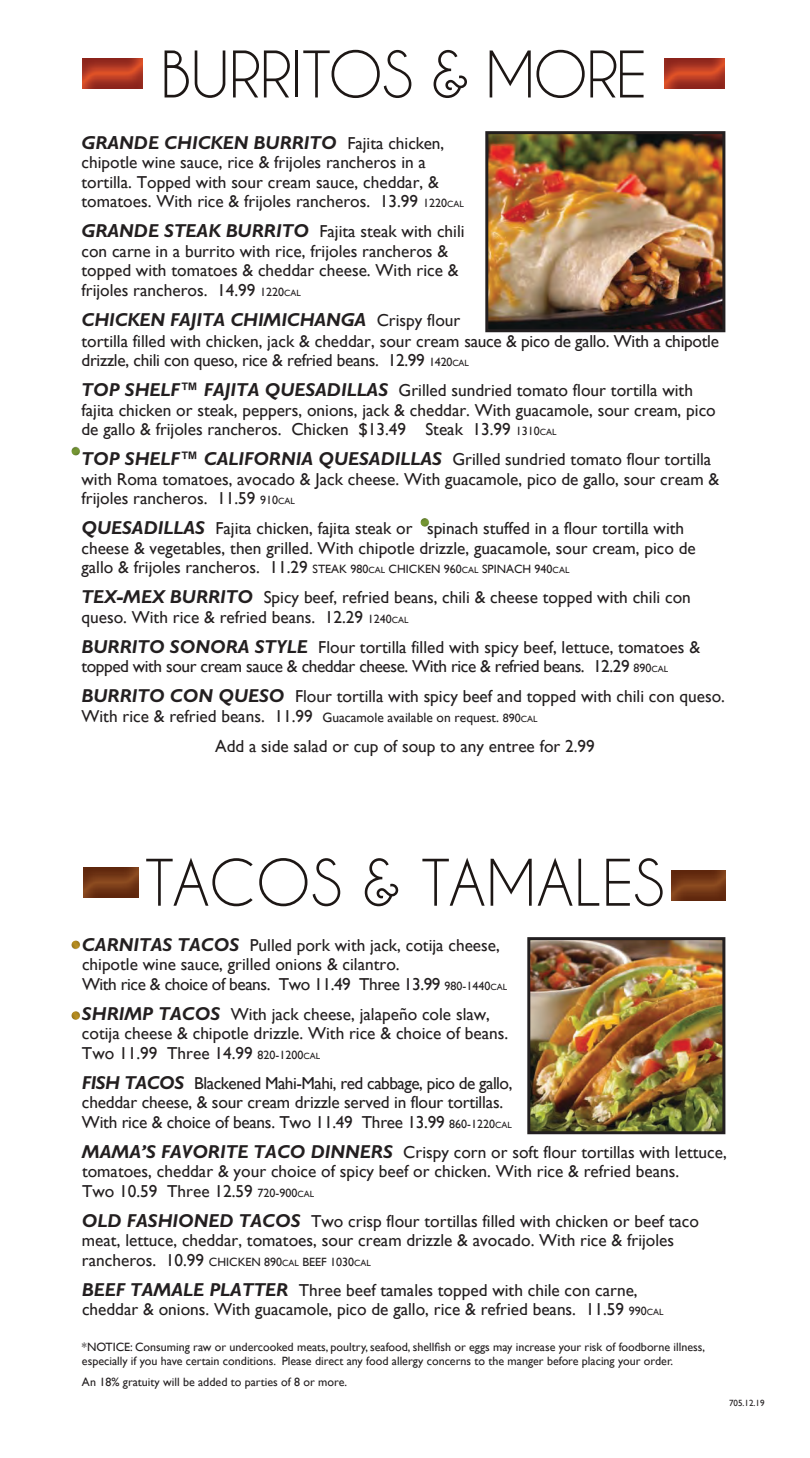
<style>
.page{position:relative;width:810px;height:1458px;background:#fff}
.page>*{position:absolute;margin:0;border:0;box-sizing:border-box;transform-origin:0 0}
.t1{font:60.15px "Caviar Dreams";color:#1d1715}
.t2{font:60.15px "Caviar Dreams";letter-spacing:-.02em;color:#1d1715}
.t3{font:italic 700 18.75px "Gill Sans";letter-spacing:-.005em;color:#231f20}
.t4{font:17.25px/19.5px "Gill Sans";color:#231f20}
.t5{font:17.25px/19.5px "Gill Sans";letter-spacing:-.025em;color:#231f20}
.t6{font:15px "Wingdings";color:#8bb23e}
.t7{font:15px "Wingdings";color:#d8a728}
.t8{font:13.5px "Gill Sans";color:#231f20}
.t9{font:12px/14.4px "Gill Sans";color:#231f20}
.t10{font:9px "Gill Sans";color:#231f20}
.s1{font-weight:400;font-style:normal;font-size:17.25px}
.s2{font-size:12px}
.s3{font-size:9px}
.s4{font-weight:700;font-style:italic;font-size:18.75px}
.s5{font-size:17.25px}
</style>
<div class="page">
<img style="left:489px;top:135px;width:232px;height:193px">
<div style="left:485px;top:131px;width:240px;height:201px;border:3px solid #231f20"></div>
<img style="left:83px;top:59px;width:59px;height:30px">
<img style="left:665px;top:59px;width:60px;height:30px">
<img style="left:671px;top:870px;width:55px;height:30px">
<img style="left:84px;top:867px;width:54px;height:30px">
<img style="left:531px;top:941px;width:190px;height:189px">
<div style="left:527px;top:937px;width:198px;height:197px;border:3px solid #231f20"></div>
<h1 class="t2" style="left:160px;top:39px;width:489px">BURRITOS &amp; MORE</h1>
<p class="t3" style="left:82px;top:132px;width:364px">GRANDE CHICKEN BURRITO <span class="s1">Fajita chicken,</span></p>
<p class="t4" style="left:82px;top:153px;width:384px">chipotle wine sauce, rice &amp; frijoles rancheros in a tortilla. Topped with sour cream sauce, cheddar, &amp; tomatoes. With rice &amp; frijoles rancheros. 13.99 <span class="s2">1220</span><span class="s3">CAL</span></p>
<p class="t4" style="left:81px;top:222px;width:385px"><span class="s4">GRANDE STEAK BURRITO</span> Fajita steak with chili con carne in a burrito with rice, frijoles rancheros &amp; topped with tomatoes &amp; cheddar cheese. With rice &amp; frijoles rancheros. 14.99 <span class="s2">1220</span><span class="s3">CAL</span></p>
<p class="t3" style="left:82px;top:309px;width:380px">CHICKEN FAJITA CHIMICHANGA <span class="s1">Crispy flour</span></p>
<p class="t4" style="left:81px;top:331px;width:639px">tortilla filled with chicken, jack &amp; cheddar, sour cream sauce &amp; pico de gallo. With a chipotle drizzle, chili con queso, rice &amp; refried beans. 12.99 <span class="s2">1420</span><span class="s3">CAL</span></p>
<p class="t4" style="left:82px;top:381px;width:636px"><span class="s4">TOP SHELF™ FAJITA QUESADILLAS</span> Grilled sundried tomato flour tortilla with fajita chicken or steak, peppers, onions, jack &amp; cheddar. With guacamole, sour cream, pico de gallo &amp; frijoles rancheros. Chicken $13.49 Steak 13.99 <span class="s2">1310</span><span class="s3">CAL</span></p>
<p class="t4" style="left:82px;top:450px;width:639px"><span class="s4">TOP SHELF™ CALIFORNIA QUESADILLAS</span> Grilled sundried tomato flour tortilla with Roma tomatoes, avocado &amp; Jack cheese. With guacamole, pico de gallo, sour cream &amp; frijoles rancheros. 11.59 <span class="s2">910</span><span class="s3">CAL</span></p>
<p class="t4" style="left:81px;top:519px;width:616px"><span class="s4">QUESADILLAS</span> Fajita chicken, fajita steak or spinach stuffed in a flour tortilla with cheese &amp; vegetables, then grilled. With chipotle drizzle, guacamole, sour cream, pico de gallo &amp; frijoles rancheros. 11.29 <span class="s2">STEAK 980</span><span class="s3">CAL</span> <span class="s2">CHICKEN 960</span><span class="s3">CAL</span> <span class="s2">SPINACH 940</span><span class="s3">CAL</span></p>
<p class="t4" style="left:82px;top:588px;width:611px"><span class="s4">TEX-MEX BURRITO</span> Spicy beef, refried beans, chili &amp; cheese topped with chili con queso. With rice &amp; refried beans. 12.29 <span class="s2">1240</span><span class="s3">CAL</span></p>
<p class="t5" style="left:82px;top:637px;width:620px"><span class="s4">BURRITO SONORA STYLE</span> Flour tortilla filled with spicy beef, lettuce, tomatoes &amp; topped with sour cream sauce &amp; cheddar cheese. With rice &amp; refried beans. 12.29 <span class="s2">890</span><span class="s3">CAL</span></p>
<p class="t4" style="left:82px;top:687px;width:645px"><span class="s4">BURRITO CON QUESO</span> Flour tortilla with spicy beef and topped with chili con queso.</p>
<p class="t8" style="left:82px;top:709px;width:458px"><span class="s5">With rice &amp; refried beans. 11.99</span> Guacamole available on request. <span class="s2">890</span><span class="s3">CAL</span></p>
<p class="t4" style="left:215px;top:736px;width:381px">Add a side salad or cup of soup to any entree for 2.99</p>
<p class="t6" style="left:70px;top:443px;width:13px">●</p>
<p class="t6" style="left:419px;top:514px;width:13px">●</p>
<h1 class="t1" style="left:145px;top:847px;width:521px">TACOS &amp; TAMALES</h1>
<p class="t4" style="left:82px;top:935px;width:427px"><span class="s4">CARNITAS TACOS</span> Pulled pork with jack, cotija cheese, chipotle wine sauce, grilled onions &amp; cilantro.<br>With rice &amp; choice of beans. Two 11.49 Three 13.99 <span class="s2">980-1440</span><span class="s3">CAL</span></p>
<p class="t4" style="left:82px;top:1004px;width:428px"><span class="s4">SHRIMP TACOS</span> With jack cheese, jalapeño cole slaw, cotija cheese &amp; chipotle drizzle. With rice &amp; choice of beans.<br>Two 11.99 Three 14.99 <span class="s2">820-1200</span><span class="s3">CAL</span></p>
<p class="t4" style="left:82px;top:1073px;width:432px"><span class="s4">FISH TACOS</span> Blackened Mahi-Mahi, red cabbage, pico de gallo, cheddar cheese, &amp; sour cream drizzle served in flour tortillas.<br>With rice &amp; choice of beans. Two 11.49 Three 13.99 <span class="s2">860-1220</span><span class="s3">CAL</span></p>
<p class="t4" style="left:82px;top:1142px;width:646px"><span class="s4">MAMA’S FAVORITE TACO DINNERS</span> Crispy corn or soft flour tortillas with lettuce, tomatoes, cheddar &amp; your choice of spicy beef or chicken. With rice &amp; refried beans.<br>Two 10.59 Three 12.59 <span class="s2">720-900</span><span class="s3">CAL</span></p>
<p class="t4" style="left:82px;top:1211px;width:619px"><span class="s4">OLD FASHIONED TACOS</span> Two crisp flour tortillas filled with chicken or beef taco meat, lettuce, cheddar, tomatoes, sour cream drizzle &amp; avocado. With rice &amp; frijoles</p>
<p class="t9" style="left:82px;top:1254px;width:290px"><span class="s5">rancheros. 10.99</span> CHICKEN 890<span class="s3">CAL</span> BEEF 1030<span class="s3">CAL</span></p>
<p class="t4" style="left:82px;top:1280px;width:583px"><span class="s4">BEEF TAMALE PLATTER</span> Three beef tamales topped with chile con carne, cheddar &amp; onions. With guacamole, pico de gallo, rice &amp; refried beans. 11.59 <span class="s2">990</span><span class="s3">CAL</span></p>
<p class="t9" style="left:82px;top:1339px;width:625px">*NOTICE: Consuming raw or undercooked meats, poultry, seafood, shellfish or eggs may increase your risk of foodborne illness, especially if you have certain conditions. Please direct any food allergy concerns to the manger before placing your order.</p>
<p class="t9" style="left:82px;top:1375px;width:267px">An 18% gratuity will be added to parties of 8 or more.</p>
<p class="t7" style="left:70px;top:937px;width:13px">●</p>
<p class="t7" style="left:70px;top:1007px;width:13px">●</p>
<p class="t10" style="left:729px;top:1397px;width:37px">705.12.19</p>
</div>
